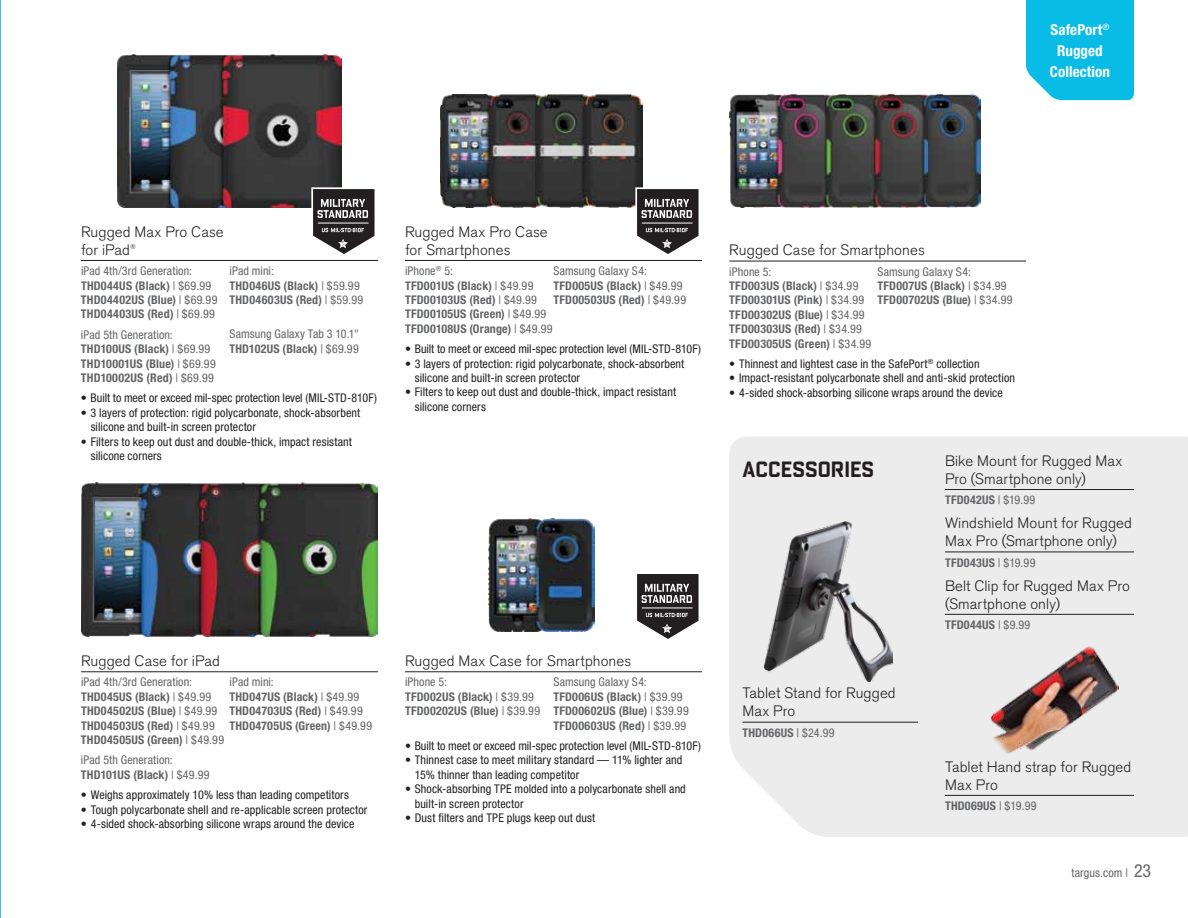
<style>
.page{position:relative;width:1188px;height:918px;background:#fff}
.page>*{position:absolute;margin:0;border:0;box-sizing:border-box;transform-origin:0 0}
.t1{font:700 30px "Febrotesk 4 F Unicase";letter-spacing:.005em;color:#231f20}
.t2{font:300 15px/18px "Akzidenz Grotesk BE";letter-spacing:.005em;color:#231f20}
.t3{font:700 condensed 15px/21px "Helvetica Neue LT Std";letter-spacing:.005em;color:#fff;text-align:center}
.t4{font:condensed 12px/14.4px "Helvetica Neue LT Std";letter-spacing:.01em;color:#231f20}
.t5{font:700 condensed 12px/14.4px "Helvetica Neue LT Std";letter-spacing:.02em;color:#636466}
.t6{font:condensed 12px/14.4px "Helvetica Neue LT Std";letter-spacing:.01em;color:#636466}
.s1{font-weight:400}
.s2{font-weight:700}
.s3{font-size:18px}
</style>
<div class="page">
<img style="left:117px;top:54px;width:225px;height:154px">
<img style="left:81px;top:483px;width:297px;height:153px">
<img style="left:729px;top:95px;width:251px;height:113px">
<img style="left:441px;top:95px;width:202px;height:113px">
<img style="left:489px;top:519px;width:106px;height:113px">
<div style="left:729px;top:437px;width:459px;height:400px;background:#ececed"></div>
<img style="left:764px;top:522px;width:128px;height:159px">
<img style="left:981px;top:646px;width:137px;height:108px">
<hr style="left:81px;top:260px;width:297px;height:1px;background:#231f20">
<hr style="left:81px;top:671px;width:297px;height:1px;background:#231f20">
<hr style="left:405px;top:260px;width:297px;height:1px;background:#231f20">
<hr style="left:405px;top:671px;width:297px;height:1px;background:#231f20">
<hr style="left:729px;top:261px;width:297px;height:1px;background:#231f20">
<hr style="left:742px;top:722px;width:176px;height:1px;background:#231f20">
<svg style="left:310px;top:187px;width:65px;height:67px"></svg>
<svg style="left:634px;top:187px;width:65px;height:67px"></svg>
<svg style="left:637px;top:574px;width:62px;height:65px"></svg>
<hr style="left:945px;top:489px;width:189px;height:1px;background:#231f20">
<hr style="left:945px;top:552px;width:189px;height:1px;background:#231f20">
<hr style="left:945px;top:614px;width:189px;height:1px;background:#231f20">
<hr style="left:945px;top:795px;width:189px;height:1px;background:#231f20">
<div style="left:1026px;top:0;width:108px;height:100px;background:#09bce5"></div>
<hr style="left:0;top:0;width:1px;height:918px;background:#00aeef">
<p class="t3" style="left:1050px;top:19px;width:62px">SafePort<sup>®<br></sup>Rugged<br>Collection</p>
<p class="t2" style="left:81px;top:223px;width:144px">Rugged Max Pro Case for iPad<sup>®</sup></p>
<p class="t5" style="left:81px;top:263px;width:138px"><span class="s1">iPad 4th/3rd Generation:<br></span>THD044US (Black) <span class="s1">| $69.99<br></span>THD04402US (Blue) <span class="s1">| $69.99<br></span>THD04403US (Red) <span class="s1">| $69.99</span></p>
<p class="t5" style="left:81px;top:327px;width:136px"><span class="s1">iPad 5th Generation:<br></span>THD100US (Black) <span class="s1">| $69.99<br></span>THD10001US (Blue) <span class="s1">| $69.99<br></span>THD10002US (Red) <span class="s1">| $69.99</span></p>
<p class="t4" style="left:81px;top:391px;width:298px">• Built to meet or exceed mil-spec protection level (MIL-STD-810F)</p>
<p class="t4" style="left:91px;top:405px;width:271px;text-indent:-10px">• 3 layers of protection: rigid polycarbonate, shock-absorbent silicone and built-in screen protector</p>
<p class="t4" style="left:91px;top:434px;width:263px;text-indent:-10px">• Filters to keep out dust and double-thick, impact resistant silicone corners</p>
<p class="t5" style="left:229px;top:264px;width:135px"><span class="s1">iPad mini:<br></span>THD046US (Black) <span class="s1">| $59.99<br></span>THD04603US (Red) <span class="s1">| $59.99</span></p>
<p class="t6" style="left:229px;top:327px;width:131px">Samsung Galaxy Tab 3 10.1"<br><span class="s2">THD102US (Black)</span> | $69.99</p>
<p class="t2" style="left:405px;top:223px;width:144px">Rugged Max Pro Case for Smartphones</p>
<p class="t5" style="left:405px;top:263px;width:149px"><span class="s1">iPhone</span><sup>®</sup> <span class="s1">5:<br></span>TFD001US (Black) <span class="s1">| $49.99<br></span>TFD00103US (Red) <span class="s1">| $49.99<br></span>TFD00105US (Green) <span class="s1">| $49.99<br></span>TFD00108US (Orange) <span class="s1">| $49.99</span></p>
<p class="t4" style="left:405px;top:342px;width:298px">• Built to meet or exceed mil-spec protection level (MIL-STD-810F)</p>
<p class="t4" style="left:415px;top:356px;width:271px;text-indent:-10px">• 3 layers of protection: rigid polycarbonate, shock-absorbent silicone and built-in screen protector</p>
<p class="t4" style="left:415px;top:385px;width:263px;text-indent:-10px">• Filters to keep out dust and double-thick, impact resistant silicone corners</p>
<p class="t2" style="left:729px;top:241px;width:197px">Rugged Case for Smartphones</p>
<p class="t5" style="left:729px;top:264px;width:144px"><span class="s1">iPhone 5:<br></span>TFD003US (Black) <span class="s1">| $34.99<br></span>TFD00301US (Pink) <span class="s1">| $34.99<br></span>TFD00302US (Blue) <span class="s1">| $34.99<br></span>TFD00303US (Red) <span class="s1">| $34.99<br></span>TFD00305US (Green) <span class="s1">| $34.99</span></p>
<p class="t4" style="left:729px;top:357px;width:252px">• Thinnest and lightest case in the SafePort<sup>®</sup> collection</p>
<p class="t4" style="left:729px;top:371px;width:287px">• Impact-resistant polycarbonate shell and anti-skid protection</p>
<p class="t4" style="left:729px;top:385px;width:275px">• 4-sided shock-absorbing silicone wraps around the device</p>
<p class="t6" style="left:553px;top:264px;width:134px">Samsung Galaxy S4:<br><span class="s2">TFD005US (Black)</span> | $49.99<br><span class="s2">TFD00503US (Red)</span> | $49.99</p>
<p class="t5" style="left:877px;top:264px;width:137px"><span class="s1">Samsung Galaxy S4:<br></span>TFD007US (Black) <span class="s1">| $34.99<br></span>TFD00702US (Blue) <span class="s1">| $34.99</span></p>
<h1 class="t1" style="left:742px;top:449px;width:133px">ACCESSORIES</h1>
<p class="t2" style="left:945px;top:452px;width:179px">Bike Mount for Rugged Max<br>Pro (Smartphone only)</p>
<p class="t5" style="left:945px;top:493px;width:92px">TFD042US <span class="s1">| $19.99</span></p>
<p class="t2" style="left:945px;top:514px;width:188px">Windshield Mount for Rugged<br>Max Pro (Smartphone only)</p>
<p class="t5" style="left:945px;top:555px;width:92px">TFD043US <span class="s1">| $19.99</span></p>
<p class="t2" style="left:945px;top:577px;width:186px">Belt Clip for Rugged Max Pro (Smartphone only)</p>
<p class="t5" style="left:945px;top:617px;width:87px">TFD044US <span class="s1">| $9.99</span></p>
<p class="t2" style="left:81px;top:652px;width:140px">Rugged Case for iPad</p>
<p class="t5" style="left:81px;top:675px;width:145px"><span class="s1">iPad 4th/3rd Generation:<br></span>THD045US (Black) <span class="s1">| $49.99<br></span>THD04502US (Blue) <span class="s1">| $49.99<br></span>THD04503US (Red) <span class="s1">| $49.99<br></span>THD04505US (Green) <span class="s1">| $49.99</span></p>
<p class="t6" style="left:81px;top:753px;width:130px">iPad 5th Generation:<br><span class="s2">THD101US (Black)</span> | $49.99</p>
<p class="t4" style="left:81px;top:788px;width:269px">• Weighs approximately 10% less than leading competitors</p>
<p class="t4" style="left:81px;top:802px;width:288px">• Tough polycarbonate shell and re-applicable screen protector</p>
<p class="t4" style="left:81px;top:816px;width:275px">• 4-sided shock-absorbing silicone wraps around the device</p>
<p class="t2" style="left:405px;top:652px;width:228px">Rugged Max Case for Smartphones</p>
<p class="t5" style="left:405px;top:675px;width:137px"><span class="s1">iPhone 5:<br></span>TFD002US (Black) <span class="s1">| $39.99<br></span>TFD00202US (Blue) <span class="s1">| $39.99</span></p>
<p class="t4" style="left:405px;top:738px;width:298px">• Built to meet or exceed mil-spec protection level (MIL-STD-810F)</p>
<p class="t4" style="left:415px;top:753px;width:269px;text-indent:-10px">• Thinnest case to meet military standard — 11% lighter and<br>15% thinner than leading competitor</p>
<p class="t4" style="left:415px;top:782px;width:273px;text-indent:-10px">• Shock-absorbing TPE molded into a polycarbonate shell and built-in screen protector</p>
<p class="t4" style="left:405px;top:810px;width:192px">• Dust filters and TPE plugs keep out dust</p>
<p class="t5" style="left:229px;top:675px;width:144px"><span class="s1">iPad mini:<br></span>THD047US (Black) <span class="s1">| $49.99<br></span>THD04703US (Red) <span class="s1">| $49.99<br></span>THD04705US (Green) <span class="s1">| $49.99</span></p>
<p class="t5" style="left:553px;top:675px;width:137px"><span class="s1">Samsung Galaxy S4:<br></span>TFD006US (Black) <span class="s1">| $39.99<br></span>TFD00602US (Blue) <span class="s1">| $39.99<br></span>TFD00603US (Red) <span class="s1">| $39.99</span></p>
<p class="t2" style="left:742px;top:685px;width:155px">Tablet Stand for Rugged<br>Max Pro</p>
<p class="t5" style="left:742px;top:725px;width:94px">THD066US <span class="s1">| $24.99</span></p>
<p class="t2" style="left:945px;top:758px;width:188px">Tablet Hand strap for Rugged<br>Max Pro</p>
<p class="t5" style="left:945px;top:798px;width:93px">THD069US <span class="s1">| $19.99</span></p>
<p class="t6" style="left:1071px;top:865px;width:81px">targus.com | <span class="s3">23</span></p>
</div>
